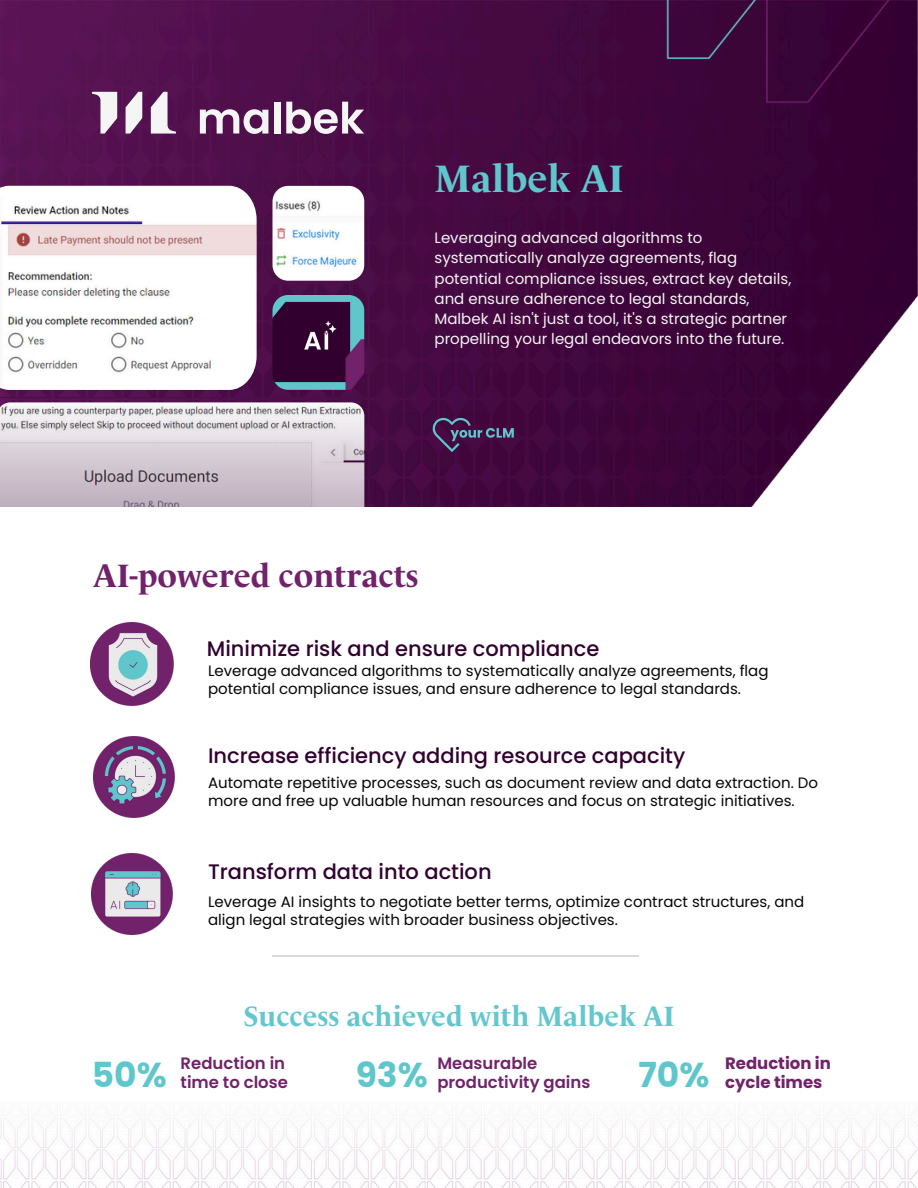
<style>
.page{position:relative;width:918px;height:1188px;background:#fff}
.page>*{position:absolute;margin:0;border:0;box-sizing:border-box;transform-origin:0 0}
.t1{font:700 39px "Le Monde Livre Pro";color:#5fc7cc}
.t2{font:700 34.5px "Poppins";color:#5fc7cc}
.t3{font:700 33px "Le Monde Livre Pro";color:#71226a}
.t4{font:700 28.5px "Le Monde Livre Pro";color:#64c7ce}
.t5{font:500 21px "Poppins";color:#31002f}
.t6{font:600 16.5px "Poppins";color:#71226a}
.t7{font:700 16.5px "Poppins";color:#71226a}
.t8{font:15px/18px "Poppins";color:#070405}
.t9{font:15px/20.2px "Poppins";color:#f5f5f5}
</style>
<div class="page">
<img style="left:0;top:0;width:913px;height:507px">
<svg style="left:92px;top:92px;width:25px;height:41px"></svg>
<svg style="left:151px;top:92px;width:25px;height:41px"></svg>
<svg style="left:126px;top:92px;width:16px;height:41px"></svg>
<svg style="left:200px;top:109px;width:68px;height:24px"></svg>
<div style="left:274px;top:102px;width:6px;height:31px;background:#f5f5f5"></div>
<svg style="left:286px;top:102px;width:78px;height:31px"></svg>
<svg style="left:433px;top:418px;width:81px;height:34px;background:#482958"></svg>
<img style="left:0;top:1112px;width:918px;height:76px">
<img style="left:526px;top:0;width:392px;height:303px">
<img style="left:0;top:186px;width:257px;height:204px">
<img style="left:273px;top:186px;width:91px;height:95px;border-radius:16px">
<img style="left:273px;top:295px;width:91px;height:95px;border-radius:16px">
<svg style="left:0;top:398px;width:370px;height:109px;background:#cbc1cb"></svg>
<hr style="left:272px;top:955px;width:367px;height:2px;background:#d9d9d9">
<img style="left:92px;top:854px;width:81px;height:81px">
<img style="left:94px;top:737px;width:81px;height:81px">
<img style="left:90px;top:622px;width:83px;height:83px">
<p class="t1" style="left:435px;top:147px;width:191px">Malbek AI</p>
<p class="t9" style="left:435px;top:228px;width:358px">Leveraging advanced algorithms to systematically analyze agreements, flag potential compliance issues, extract key details, and ensure adherence to legal standards, Malbek AI isn't just a tool, it's a strategic partner propelling your legal endeavors into the future.</p>
<p class="t3" style="left:93px;top:549px;width:327px">AI-powered contracts</p>
<h2 class="t5" style="left:207px;top:634px;width:394px">Minimize risk and ensure compliance</h2>
<p class="t8" style="left:208px;top:662px;width:562px">Leverage advanced algorithms to systematically analyze agreements, flag potential compliance issues, and ensure adherence to legal standards.</p>
<h4 class="t5" style="left:208px;top:740px;width:479px">Increase efficiency adding resource capacity</h4>
<p class="t8" style="left:208px;top:774px;width:611px">Automate repetitive processes, such as document review and data extraction. Do more and free up valuable human resources and focus on strategic initiatives.</p>
<p class="t5" style="left:208px;top:857px;width:285px">Transform data into action</p>
<h4 class="t8" style="left:208px;top:892px;width:598px">Leverage AI insights to negotiate better terms, optimize contract structures, and align legal strategies with broader business objectives.</h4>
<p class="t2" style="left:92px;top:1051px;width:76px">50%</p>
<h4 class="t4" style="left:243px;top:993px;width:433px">Success achieved with Malbek AI</h4>
<p class="t6" style="left:181px;top:1052px;width:106px">Reduction in</p>
<h3 class="t6" style="left:437px;top:1052px;width:101px">Measurable</h3>
<h2 class="t2" style="left:356px;top:1051px;width:74px">93%</h2>
<h2 class="t2" style="left:639px;top:1051px;width:72px">70%</h2>
<p class="t6" style="left:181px;top:1071px;width:109px">time to close</p>
<h3 class="t6" style="left:437px;top:1071px;width:154px">productivity gains</h3>
<h5 class="t7" style="left:725px;top:1052px;width:107px">Reduction in</h5>
<h5 class="t7" style="left:725px;top:1071px;width:99px">cycle times</h5>
</div>
